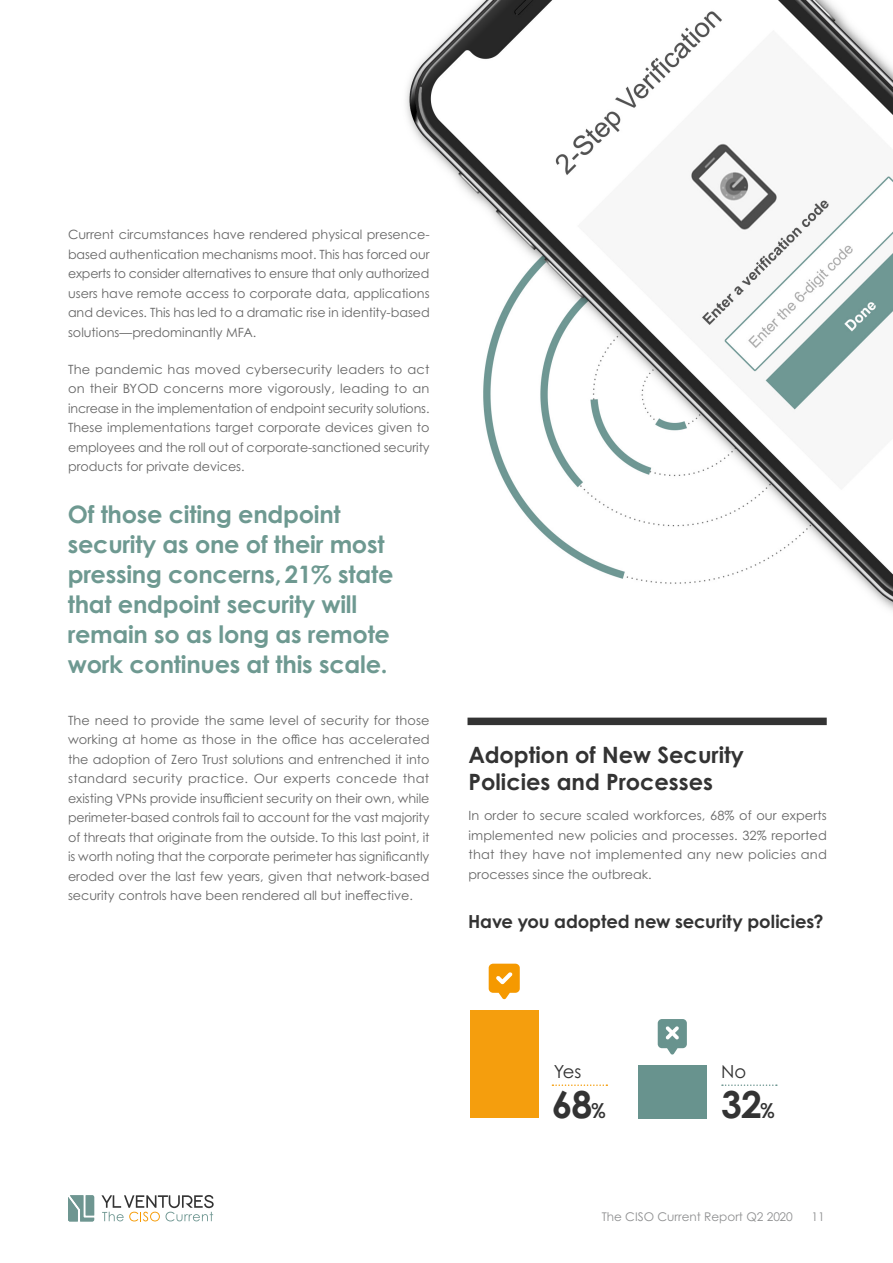
<style>
.page{position:relative;width:893px;height:1263px;background:#fff}
.page>*{position:absolute;margin:0;border:0;box-sizing:border-box;transform-origin:0 0}
.t1{font:700 37.2px "Century Gothic Pro";color:#333}
.t2{font:700 24px/30px "Century Gothic Pro";letter-spacing:-.01em;color:#6e9991}
.t3{font:700 22.5px/27px "Century Gothic Pro";color:#333}
.t4{font:700 18px "Century Gothic Pro";letter-spacing:-.005em;color:#333}
.t5{font:18px "Century Gothic Pro";color:#333}
.t6{font:12.75px/19.5px "Century Gothic Pro";color:#666;text-align:justify}
.t7{font:12px "Century Gothic Pro";color:#8f9091}
.s1{font-family:"Poppins";font-weight:500;font-size:21px}
</style>
<div class="page">
<img style="left:69px;top:0;width:824px;height:1222px">
<svg style="left:68px;top:1195px;width:26px;height:26px"></svg>
<svg style="left:101px;top:1195px;width:113px;height:26px"></svg>
<div style="left:467px;top:718px;width:360px;height:7px;background:#333"></div>
<div style="left:470px;top:1010px;width:69px;height:108px;background:#f59e0d"></div>
<div style="left:638px;top:1065px;width:69px;height:53px;background:#68938e"></div>
<svg style="left:489px;top:964px;width:31px;height:35px"></svg>
<svg style="left:658px;top:1019px;width:29px;height:35px"></svg>
<svg style="left:722px;top:1084px;width:55px;height:2px"></svg>
<svg style="left:552px;top:1084px;width:55px;height:2px"></svg>
<p class="t6" style="left:68px;top:225px;width:363px">Current circumstances have rendered physical presence-</p>
<p class="t6" style="left:68px;top:264px;width:363px">experts to consider alternatives to ensure that only authorized users have remote access to corporate data, applications and devices. This has led to a dramatic rise in identity-based solutions—predominantly MFA.</p>
<p class="t6" style="left:68px;top:359px;width:363px">The pandemic has moved cybersecurity leaders to act on their BYOD concerns more vigorously, leading to an increase in the implementation of endpoint security solutions.<br>These implementations target corporate devices given to employees and the roll out of corporate-sanctioned security products for private devices.</p>
<p class="t6" style="left:68px;top:244px;width:363px">based authentication mechanisms moot. This has forced our</p>
<h2 class="t2" style="left:68px;top:499px;width:327px">Of those citing endpoint security as one of their most pressing concerns,21% state that endpoint security will remain so as long as remote work continues at this scale.</h2>
<p class="t6" style="left:68px;top:710px;width:363px">The need to provide the same level of security for those working at home as those in the office has accelerated the adoption of Zero Trust solutions and entrenched it into standard security practice. Our experts concede that existing VPNs provide insufficient security on their own, while perimeter-based controls fail to account for the vast majority of threats that originate from the outside. To this last point it, is worth noting that the corporate perimeter has significantly eroded over the last few years, given that network-based security controls have been rendered all but ineffective.</p>
<h3 class="t3" style="left:469px;top:741px;width:277px">Adoption of New Security<br>Policies and Processes</h3>
<p class="t6" style="left:469px;top:806px;width:360px">In order to secure scaled workforces, 68% of our experts implemented new policies and processes. 32% reported that they have not implemented any new policies and processes since the outbreak.</p>
<h3 class="t4" style="left:468px;top:910px;width:357px">Have you adopted new security policies?</h3>
<h3 class="t5" style="left:554px;top:1061px;width:29px">Yes</h3>
<h1 class="t1" style="left:552px;top:1082px;width:56px">68<span class="s1">%</span></h1>
<h3 class="t5" style="left:721px;top:1061px;width:27px">No</h3>
<h1 class="t1" style="left:721px;top:1082px;width:55px">32<span class="s1">%</span></h1>
<p class="t7" style="left:602px;top:1209px;width:193px">The CISO Current Report Q2 2020</p>
<p class="t7" style="left:812px;top:1209px;width:15px">11</p>
</div>
